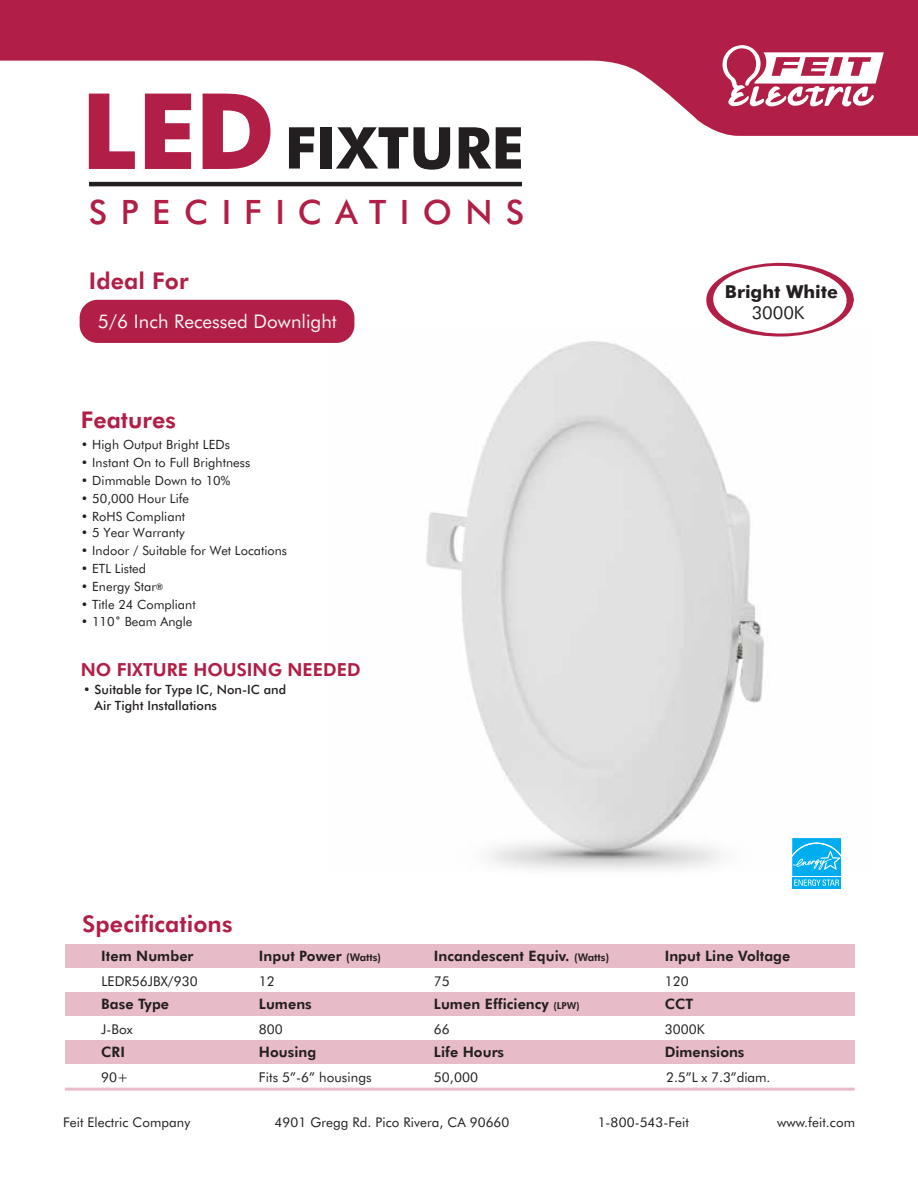
<style>
.page{position:relative;width:918px;height:1188px;background:#fff}
.page>*{position:absolute;margin:0;border:0;box-sizing:border-box;transform-origin:0 0}
.t1{font:700 57.75px "Futura BT";color:#231f20}
.t2{font:500 33.6px "Futura BT";letter-spacing:.4em;color:#b11e46}
.t3{font:800 23.1px "Futura BT";letter-spacing:.005em;color:#b11e46}
.t4{font:18.9px "Futura BT";color:#f5f5f5}
.t5{font:800 18px "Futura BT";color:#b11e46}
.t6{font:700 17.85px "Futura BT";letter-spacing:-.005em;color:#231f20}
.t7{font:17.85px "Futura BT";letter-spacing:-.005em;color:#231f20}
.t8{font:800 14.4px "Futura BT";letter-spacing:.005em;color:#231f20}
.t9{font:13.5px "Futura BT";letter-spacing:.005em;color:#231f20}
.t10{font:13.35px "Futura BT";letter-spacing:.005em;color:#231f20}
.t11{font:12.75px "Futura BT";letter-spacing:.005em;color:#231f20}
.t12{font:500 12.75px "Futura BT";color:#231f20}
.s1{font-size:105.45px;color:#b11e46}
.s2{font-weight:500;font-size:9px}
.s3{font-size:10.5px}
.s4{font-size:9.6px}
</style>
<div class="page">
<img style="left:340px;top:329px;width:424px;height:501px">
<img style="left:487px;top:830px;width:234px;height:41px">
<hr style="left:89px;top:182px;width:433px;height:4px;background:#231f20">
<svg style="left:0;top:0;width:918px;height:136px;fill:#b11e46"></svg>
<svg style="left:721px;top:45px;width:163px;height:63px"></svg>
<svg style="left:704px;top:262px;width:150px;height:75px"></svg>
<div style="left:80px;top:300px;width:274px;height:43px;background:#b11e46;border-radius:18px"></div>
<div style="left:65px;top:944px;width:790px;height:24px;background:#e7bbc7"></div>
<div style="left:65px;top:992px;width:790px;height:24px;background:#e7bbc7"></div>
<div style="left:65px;top:1040px;width:790px;height:24px;background:#e7bbc7"></div>
<hr style="left:65px;top:1088px;width:790px;height:3px;background:#b11e46">
<svg style="left:792px;top:838px;width:50px;height:51px;background:#2ebcf1"></svg>
<h1 class="t1" style="left:81px;top:113px;width:445px"><span class="s1">LED</span> FIXTURE</h1>
<h2 class="t2" style="left:89px;top:191px;width:437px">SPECIFICATIONS</h2>
<h3 class="t3" style="left:89px;top:267px;width:101px">Ideal For</h3>
<h3 class="t4" style="left:98px;top:310px;width:240px">5/6 Inch Recessed Downlight</h3>
<h3 class="t3" style="left:81px;top:406px;width:97px">Features</h3>
<p class="t11" style="left:81px;top:437px;width:151px">• High Output Bright LEDs</p>
<p class="t11" style="left:81px;top:455px;width:171px">• Instant On to Full Brightness</p>
<p class="t11" style="left:81px;top:473px;width:151px">• Dimmable Down to 10%</p>
<p class="t11" style="left:81px;top:491px;width:110px">• 50,000 Hour Life</p>
<p class="t11" style="left:81px;top:509px;width:106px">• RoHS Compliant</p>
<p class="t11" style="left:81px;top:525px;width:106px">• 5 Year Warranty</p>
<p class="t11" style="left:81px;top:543px;width:208px">• Indoor / Suitable for Wet Locations</p>
<p class="t11" style="left:81px;top:561px;width:67px">• ETL Listed</p>
<p class="t11" style="left:81px;top:579px;width:84px">• Energy Star<span class="s2">®</span></p>
<p class="t11" style="left:81px;top:597px;width:116px">• Title 24 Compliant</p>
<p class="t11" style="left:81px;top:614px;width:113px">• 110˚ Beam Angle</p>
<h3 class="t5" style="left:81px;top:659px;width:281px">NO FIXTURE HOUSING NEEDED</h3>
<p class="t12" style="left:95px;top:697px;width:124px">Air Tight Installations</p>
<p class="t12" style="left:83px;top:682px;width:205px">• Suitable for Type IC, Non-IC and</p>
<h3 class="t6" style="left:725px;top:281px;width:115px">Bright White</h3>
<h3 class="t7" style="left:752px;top:302px;width:54px">3000K</h3>
<h3 class="t3" style="left:82px;top:910px;width:152px">Specifications</h3>
<p class="t8" style="left:101px;top:947px;width:94px">Item Number</p>
<p class="t8" style="left:259px;top:947px;width:124px">Input Power <span class="s3">(Watts)</span></p>
<p class="t8" style="left:434px;top:947px;width:177px">Incandescent Equiv. <span class="s3">(Watts)</span></p>
<p class="t8" style="left:665px;top:947px;width:127px">Input Line Voltage</p>
<p class="t9" style="left:101px;top:973px;width:98px">LEDR56JBX/930</p>
<p class="t9" style="left:259px;top:973px;width:17px">12</p>
<p class="t9" style="left:434px;top:973px;width:17px">75</p>
<p class="t9" style="left:665px;top:973px;width:26px">120</p>
<p class="t8" style="left:101px;top:995px;width:69px">Base Type</p>
<p class="t8" style="left:434px;top:995px;width:147px">Lumen Efficiency <span class="s4">(LPW)</span></p>
<p class="t8" style="left:665px;top:995px;width:30px">CCT</p>
<p class="t8" style="left:259px;top:995px;width:54px">Lumens</p>
<p class="t9" style="left:101px;top:1021px;width:33px">J-Box</p>
<p class="t9" style="left:259px;top:1021px;width:25px">800</p>
<p class="t9" style="left:434px;top:1021px;width:17px">66</p>
<p class="t8" style="left:101px;top:1043px;width:25px">CRI</p>
<p class="t9" style="left:101px;top:1069px;width:29px">90+</p>
<p class="t8" style="left:259px;top:1043px;width:59px">Housing</p>
<p class="t8" style="left:434px;top:1043px;width:72px">Life Hours</p>
<p class="t9" style="left:434px;top:1069px;width:46px">50,000</p>
<p class="t9" style="left:259px;top:1069px;width:114px">Fits 5”-6” housings</p>
<p class="t9" style="left:665px;top:1021px;width:42px">3000K</p>
<p class="t8" style="left:665px;top:1043px;width:81px">Dimensions</p>
<p class="t9" style="left:666px;top:1069px;width:106px">2.5”L x 7.3”diam.</p>
<p class="t10" style="left:63px;top:1114px;width:129px">Feit Electric Company</p>
<p class="t10" style="left:275px;top:1114px;width:236px">4901 Gregg Rd. Pico Rivera, CA 90660</p>
<p class="t10" style="left:598px;top:1114px;width:93px">1-800-543-Feit</p>
<p class="t10" style="left:777px;top:1114px;width:79px">www.feit.com</p>
</div>
